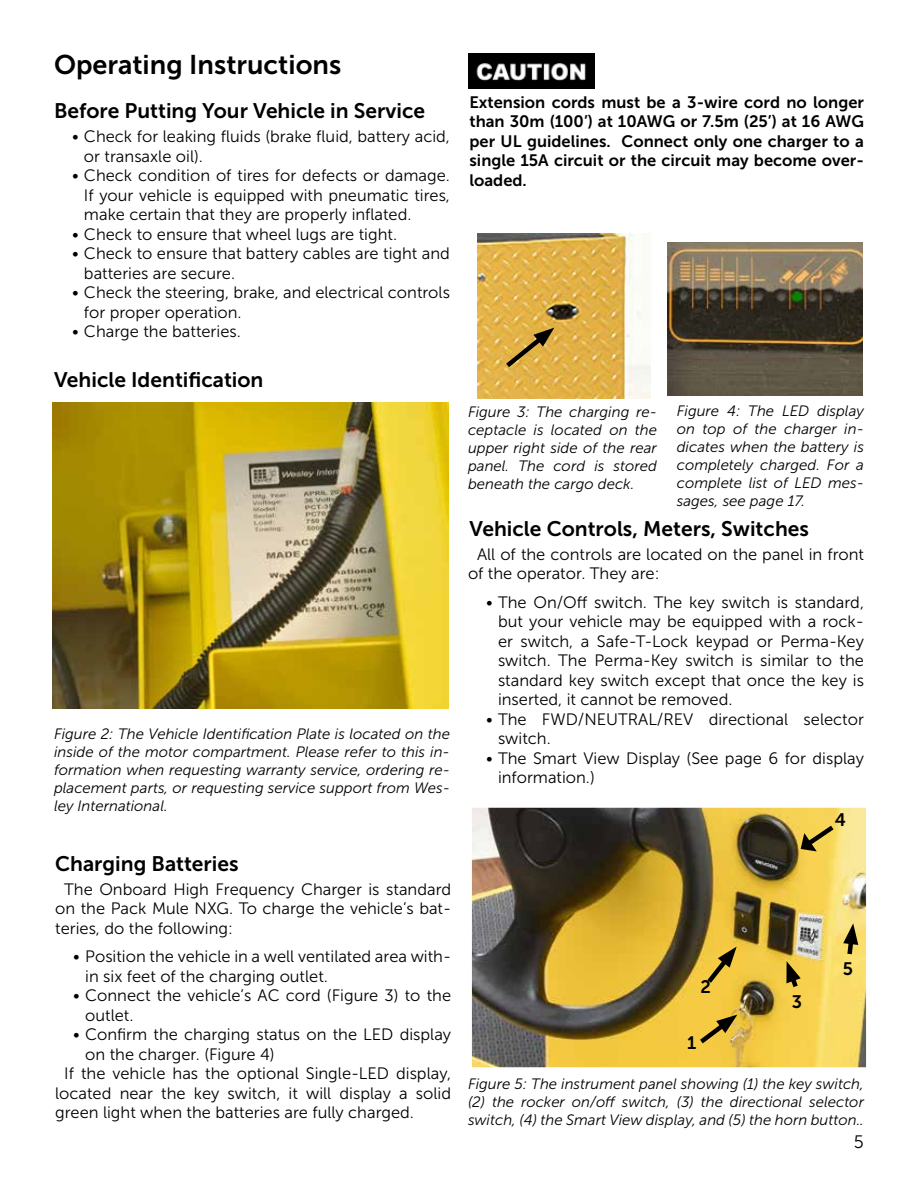
<style>
.page{position:relative;width:918px;height:1188px;background:#fff}
.page>*{position:absolute;margin:0;border:0;box-sizing:border-box;transform-origin:0 0}
.t1{font:27px "Museo Sans 700";color:#000}
.t2{font:21px "Museo Sans 700";color:#000}
.t3{font:18px "Museo Sans 700";color:#000}
.t4{font:18px "Museo Sans 300";color:#000}
.t5{font:16.5px/19.5px "Museo Sans 300";color:#000}
.t6{font:16.5px/19.5px "Museo Sans 700";color:#000;text-align:justify}
.t7{font:italic 15px/18px "Museo Sans 300";color:#000;text-align:justify}
</style>
<div class="page">
<img style="left:468px;top:54px;width:126px;height:35px">
<img style="left:668px;top:242px;width:195px;height:153px">
<img style="left:53px;top:402px;width:396px;height:306px">
<img style="left:478px;top:234px;width:172px;height:164px">
<svg style="left:501px;top:328px;width:53px;height:44px;background:#c2993f"></svg>
<img style="left:473px;top:809px;width:392px;height:257px">
<div style="left:470px;top:806px;width:398px;height:263px;border:2px solid #fff"></div>
<svg style="left:695px;top:1015px;width:42px;height:33px"></svg>
<svg style="left:703px;top:947px;width:34px;height:41px"></svg>
<svg style="left:771px;top:961px;width:54px;height:75px;background:#e9c54a"></svg>
<svg style="left:843px;top:923px;width:15px;height:36px"></svg>
<svg style="left:801px;top:821px;width:38px;height:30px"></svg>
<h1 class="t1" style="left:54px;top:50px;width:289px">Operating Instructions</h1>
<p class="t2" style="left:54px;top:99px;width:373px">Before Putting Your Vehicle in Service</p>
<p class="t5" style="left:84px;top:127px;width:367px;text-indent:-12px">• Check for leaking fluids (brake fluid, battery acid, or transaxle oil).</p>
<p class="t5" style="left:84px;top:166px;width:368px;text-align:justify;text-indent:-12px">• Check condition of tires for defects or damage.<br>If your vehicle is equipped with pneumatic tires, make certain that they are properly inflated.</p>
<p class="t5" style="left:72px;top:225px;width:327px">• Check to ensure that wheel lugs are tight.</p>
<p class="t5" style="left:84px;top:244px;width:367px;text-indent:-12px">• Check to ensure that battery cables are tight and batteries are secure.</p>
<p class="t5" style="left:84px;top:283px;width:367px;text-indent:-12px">• Check the steering, brake, and electrical controls for proper operation.</p>
<p class="t5" style="left:72px;top:322px;width:170px">• Charge the batteries.</p>
<p class="t2" style="left:54px;top:368px;width:211px">Vehicle Identification</p>
<p class="t7" style="left:54px;top:725px;width:398px">Figure 2: The Vehicle Identification Plate is located on the inside of the motor compartment. Please refer to this in&shy;formation when requesting warranty service, ordering re&shy;placement parts, or requesting service support from Wes&shy;ley International.</p>
<p class="t2" style="left:55px;top:852px;width:185px">Charging Batteries</p>
<p class="t5" style="left:55px;top:879px;width:398px;text-align:justify;text-indent:9px">The Onboard High Frequency Charger is standard on the Pack Mule NXG. To charge the vehicle’s bat&shy;teries, do the following:</p>
<p class="t5" style="left:85px;top:947px;width:368px;text-indent:-12px">• Position the vehicle in a well ventilated area with&shy;in six feet of the charging outlet.</p>
<p class="t5" style="left:85px;top:986px;width:368px;text-indent:-12px">• Connect the vehicle’s AC cord (Figure 3) to the outlet.</p>
<p class="t5" style="left:73px;top:1025px;width:379px">• Confirm the charging status on the LED display</p>
<p class="t5" style="left:85px;top:1044px;width:191px">on the charger. (Figure 4)</p>
<p class="t5" style="left:64px;top:1064px;width:388px">If the vehicle has the optional Single-LED display,</p>
<p class="t5" style="left:55px;top:1083px;width:397px">located near the key switch, it will display a solid</p>
<p class="t5" style="left:55px;top:1103px;width:360px">green light when the batteries are fully charged.</p>
<p class="t6" style="left:470px;top:92px;width:396px">Extension cords must be a 3-wire cord no longer than 30m (100’) at 10AWG or 7.5m (25’) at 16 AWG per UL guidelines. Connect only one charger to a single 15A circuit or the circuit may become over&shy;loaded.</p>
<p class="t7" style="left:468px;top:403px;width:191px">Figure 3: The charging re&shy;ceptacle is located on the upper right side of the rear panel. The cord is stored beneath the cargo deck.</p>
<p class="t7" style="left:677px;top:402px;width:189px">Figure 4: The LED display on top of the charger in&shy;dicates when the battery is completely charged. For a complete list of LED mes&shy;sages, see page 17.</p>
<p class="t2" style="left:470px;top:517px;width:341px">Vehicle Controls, Meters, Switches</p>
<p class="t5" style="left:468px;top:544px;width:398px;text-indent:9px">All of the controls are located on the panel in front of the operator. They are:</p>
<p class="t5" style="left:498px;top:592px;width:368px;text-align:justify;text-indent:-12px">• The On/Off switch. The key switch is standard, but your vehicle may be equipped with a rock&shy;er switch, a Safe-T-Lock keypad or Perma-Key switch. The Perma-Key switch is similar to the standard key switch except that once the key is inserted, it cannot be removed.</p>
<p class="t5" style="left:498px;top:709px;width:367px;text-indent:-12px">• The FWD/NEUTRAL/REV directional selector switch.</p>
<p class="t5" style="left:498px;top:748px;width:367px;text-indent:-12px">• The Smart View Display (See page 6 for display information.)</p>
<p class="t3" style="left:835px;top:810px;width:13px">4</p>
<p class="t3" style="left:700px;top:977px;width:12px">2</p>
<p class="t3" style="left:687px;top:1033px;width:11px">1</p>
<p class="t3" style="left:792px;top:992px;width:12px">3</p>
<p class="t3" style="left:843px;top:958px;width:12px">5</p>
<p class="t7" style="left:468px;top:1075px;width:398px">Figure 5: The instrument panel showing (1) the key switch, (2) the rocker on/off switch, (3) the directional selector switch, (4) the Smart View display, and (5) the horn button..</p>
<p class="t4" style="left:854px;top:1132px;width:12px">5</p>
</div>
